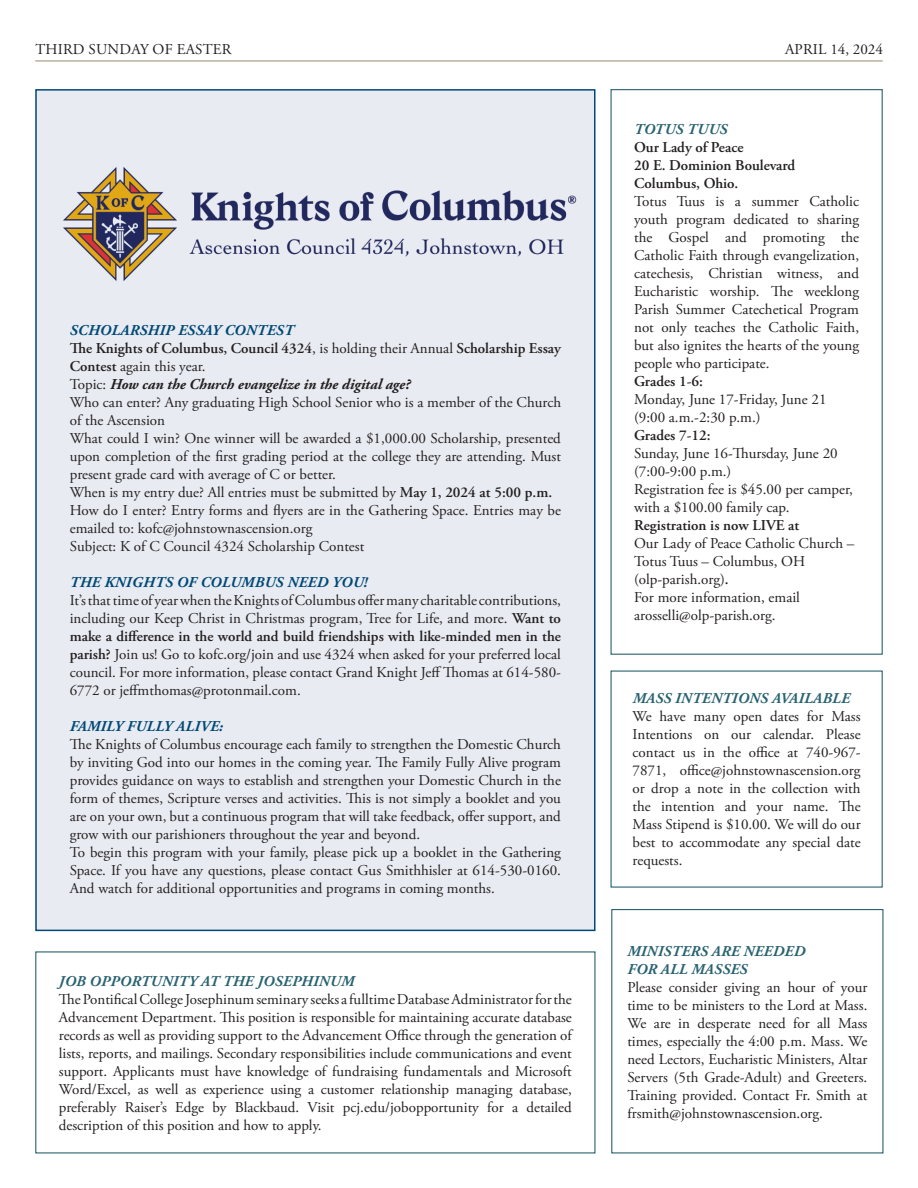
<style>
.page{position:relative;width:918px;height:1188px;background:#fff}
.page>*{position:absolute;margin:0;border:0;box-sizing:border-box;transform-origin:0 0}
.t1{font:15px/18px "Adobe Garamond Pro";color:#231f20;text-align:justify}
.t2{font:600 15px/18px "Adobe Garamond Pro";color:#231f20}
.Header-2{font:italic 700 15px "Adobe Garamond Pro";letter-spacing:.015em;color:#296371}
.Header-2-2{font:italic 700 15px "Adobe Garamond Pro";letter-spacing:.015em;color:#004976}
.t3{font:italic 700 15px "Adobe Garamond Pro";color:#231f20}
.s1{font-weight:400}
.s2{font-weight:400;font-style:normal}
.s3{font-weight:600}
</style>
<div class="page">
<hr style="left:35px;top:60px;width:848px;height:1px;background:#a6967a">
<div style="left:36px;top:90px;width:559px;height:840px;background:#e8ebf1"></div>
<img style="left:63px;top:167px;width:514px;height:114px">
<div style="left:611px;top:909px;width:273px;height:245px;border:1px solid #296371"></div>
<div style="left:610px;top:89px;width:273px;height:566px;border:1px solid #296371"></div>
<p class="t1" style="left:35px;top:41px;width:198px">THIRD SUNDAY OF EASTER</p>
<p class="t1" style="left:785px;top:41px;width:99px">APRIL 14, 2024</p>
<p class="Header-2-2" style="left:70px;top:322px;width:225px">SCHOLARSHIP ESSAY CONTEST</p>
<p class="t2" style="left:70px;top:340px;width:493px">The Knights of Columbus, Council 4324<span class="s1">, is holding their Annual</span> Scholarship Essay<br>Contest <span class="s1">again this year.</span></p>
<p class="t3" style="left:70px;top:376px;width:342px"><span class="s2">Topic:</span> How can the Church evangelize in the digital age?</p>
<p class="t1" style="left:70px;top:394px;width:493px">Who can enter? Any graduating High School Senior who is a member of the Church of the Ascension</p>
<p class="t1" style="left:70px;top:430px;width:493px">What could I win? One winner will be awarded a $1,000.00 Scholarship, presented upon completion of the first grading period at the college they are attending. Must present grade card with average of C or better.</p>
<p class="t1" style="left:70px;top:484px;width:484px">When is my entry due? All entries must be submitted by <span class="s3">May 1, 2024 at 5:00 p.m.</span></p>
<p class="t1" style="left:70px;top:502px;width:493px">How do I enter? Entry forms and flyers are in the Gathering Space. Entries may be emailed to: kofc@johnstownascension.org</p>
<p class="t1" style="left:70px;top:538px;width:296px">Subject: K of C Council 4324 Scholarship Contest</p>
<p class="Header-2-2" style="left:70px;top:574px;width:299px">THE KNIGHTS OF COLUMBUS NEED YOU!</p>
<p class="t1" style="left:70px;top:592px;width:493px">It’s that time of year when the Knights of Columbus offer many charitable contributions, including our Keep Christ in Christmas program, Tree for Life, and more. <span class="s3">Want to make a difference in the world and build friendships with like-minded men in the parish?</span> Join us! Go to kofc.org/join and use 4324 when asked for your preferred local council. For more information, please contact Grand Knight Jeff Thomas at 614-580- 6772 or jeffmthomas@protonmail.com.</p>
<p class="Header-2-2" style="left:70px;top:718px;width:155px">FAMILY FULLY ALIVE:</p>
<p class="t1" style="left:70px;top:736px;width:493px">The Knights of Columbus encourage each family to strengthen the Domestic Church by inviting God into our homes in the coming year. The Family Fully Alive program provides guidance on ways to establish and strengthen your Domestic Church in the form of themes, Scripture verses and activities. This is not simply a booklet and you are on your own, but a continuous program that will take feedback, offer support, and grow with our parishioners throughout the year and beyond.</p>
<p class="t1" style="left:70px;top:844px;width:493px">To begin this program with your family, please pick up a booklet in the Gathering Space. If you have any questions, please contact Gus Smithhisler at 614-530-0160.<br>And watch for additional opportunities and programs in coming months.</p>
<p class="Header-2" style="left:59px;top:972px;width:297px">JOB OPPORTUNITY AT THE JOSEPHINUM</p>
<p class="t1" style="left:59px;top:991px;width:515px">The Pontifical College Josephinum seminary seeks a fulltime Database Administrator for the Advancement Department. This position is responsible for maintaining accurate database records as well as providing support to the Advancement Office through the generation of lists, reports, and mailings. Secondary responsibilities include communications and event support. Applicants must have knowledge of fundraising fundamentals and Microsoft Word/Excel, as well as experience using a customer relationship managing database, preferably Raiser’s Edge by Blackbaud. Visit pcj.edu/jobopportunity for a detailed description of this position and how to apply.</p>
<p class="Header-2" style="left:634px;top:121px;width:95px">TOTUS TUUS</p>
<p class="t2" style="left:634px;top:139px;width:111px">Our Lady of Peace</p>
<p class="t2" style="left:634px;top:157px;width:163px">20 E. Dominion Boulevard</p>
<p class="t2" style="left:634px;top:175px;width:106px">Columbus, Ohio.</p>
<p class="t1" style="left:634px;top:193px;width:227px">Totus Tuus is a summer Catholic youth program dedicated to sharing the Gospel and promoting the Catholic Faith through evangelization, catechesis, Christian witness, and Eucharistic worship. The weeklong Parish Summer Catechetical Program not only teaches the Catholic Faith, but also ignites the hearts of the young people who participate.</p>
<p class="t2" style="left:634px;top:373px;width:70px">Grades 1-6:</p>
<p class="t1" style="left:634px;top:391px;width:194px">Monday, June 17-Friday, June 21</p>
<p class="t1" style="left:634px;top:409px;width:128px">(9:00 a.m.-2:30 p.m.)</p>
<p class="t2" style="left:634px;top:427px;width:78px">Grades 7-12:</p>
<p class="t1" style="left:634px;top:445px;width:205px">Sunday, June 16-Thursday, June 20</p>
<p class="t1" style="left:634px;top:463px;width:99px">(7:00-9:00 p.m.)</p>
<p class="t1" style="left:634px;top:481px;width:220px">Registration fee is $45.00 per camper, with a $100.00 family cap.</p>
<p class="t2" style="left:634px;top:517px;width:167px">Registration is now LIVE at</p>
<p class="t1" style="left:634px;top:535px;width:222px">Our Lady of Peace Catholic Church –<br>Totus Tuus – Columbus, OH</p>
<p class="t1" style="left:634px;top:571px;width:96px">(olp-parish.org)<span class="s3">.</span></p>
<p class="t1" style="left:634px;top:589px;width:167px">For more information, email</p>
<p class="t1" style="left:634px;top:607px;width:143px">arosselli@olp-parish.org.</p>
<p class="Header-2" style="left:633px;top:690px;width:219px">MASS INTENTIONS AVAILABLE</p>
<p class="t1" style="left:633px;top:708px;width:230px">We have many open dates for Mass Intentions on our calendar. Please contact us in the office at 740-967- 7871, office@johnstownascension.org or drop a note in the collection with the intention and your name. The Mass Stipend is $10.00. We will do our best to accommodate any special date requests.</p>
<p class="Header-2" style="left:627px;top:942px;width:179px">MINISTERS ARE NEEDED</p>
<p class="Header-2" style="left:627px;top:960px;width:122px">FOR ALL MASSES</p>
<p class="t1" style="left:627px;top:978px;width:242px">Please consider giving an hour of your time to be ministers to the Lord at Mass.<br>We are in desperate need for all Mass times, especially the 4:00 p.m. Mass. We need Lectors, Eucharistic Ministers, Altar Servers (5th Grade-Adult) and Greeters.<br>Training provided. Contact Fr. Smith at frsmith@johnstownascension.org.</p>
</div>
